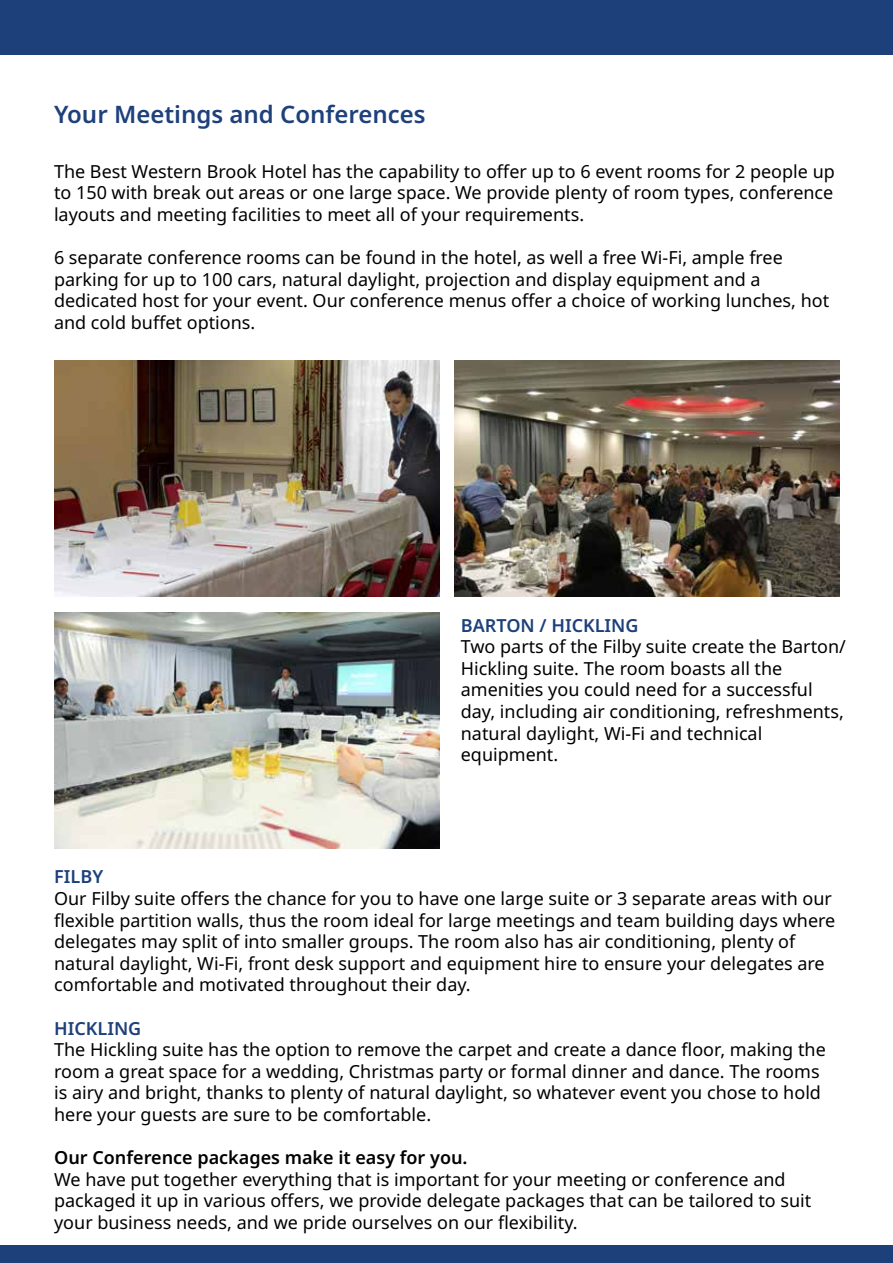
<style>
.page{position:relative;width:893px;height:1263px;background:#fff}
.page>*{position:absolute;margin:0;border:0;box-sizing:border-box;transform-origin:0 0}
.t1{font:600 24px "Noto Sans";color:#1e407b}
.t2{font:18px/21.6px "Noto Sans";color:#000}
.t3{font:600 18px "Noto Sans";color:#000}
.t4{font:600 18px "Noto Sans";color:#1e407b}
</style>
<div class="page">
<div style="left:0;top:1246px;width:893px;height:17px;background:#1d407b"></div>
<div style="left:0;top:0;width:893px;height:54px;background:#1d407b"></div>
<img style="left:54px;top:360px;width:385px;height:236px">
<img style="left:454px;top:360px;width:385px;height:236px">
<img style="left:54px;top:612px;width:385px;height:236px">
<h1 class="t1" style="left:54px;top:98px;width:373px">Your Meetings and Conferences</h1>
<p class="t2" style="left:54px;top:161px;width:782px;text-align:justify">The Best Western Brook Hotel has the capability to offer up to 6 event rooms for 2 people up to 150 with break out areas or one large space. We provide plenty of room types, conference layouts and meeting facilities to meet all of your requirements.</p>
<p class="t2" style="left:54px;top:247px;width:777px">6 separate conference rooms can be found in the hotel, as well a free Wi-Fi, ample free parking for up to 100 cars, natural daylight, projection and display equipment and a dedicated host for your event. Our conference menus offer a choice of working lunches, hot and cold buffet options.</p>
<p class="t4" style="left:461px;top:612px;width:179px">BARTON / HICKLING</p>
<p class="t2" style="left:461px;top:636px;width:387px">Two parts of the Filby suite create the Barton/ Hickling suite. The room boasts all the amenities you could need for a successful day, including air conditioning, refreshments, natural daylight, Wi-Fi and technical equipment.</p>
<p class="t4" style="left:54px;top:864px;width:51px">FILBY</p>
<p class="t2" style="left:54px;top:888px;width:783px">Our Filby suite offers the chance for you to have one large suite or 3 separate areas with our flexible partition walls, thus the room ideal for large meetings and team building days where delegates may split of into smaller groups. The room also has air conditioning, plenty of natural daylight, Wi-Fi, front desk support and equipment hire to ensure your delegates are comfortable and motivated throughout their day.</p>
<p class="t4" style="left:54px;top:1015px;width:89px">HICKLING</p>
<p class="t2" style="left:54px;top:1039px;width:773px">The Hickling suite has the option to remove the carpet and create a dance floor, making the room a great space for a wedding, Christmas party or formal dinner and dance. The rooms is airy and bright, thanks to plenty of natural daylight, so whatever event you chose to hold here your guests are sure to be comfortable.</p>
<p class="t3" style="left:54px;top:1145px;width:415px">Our Conference packages make it easy for you.</p>
<p class="t2" style="left:54px;top:1169px;width:759px">We have put together everything that is important for your meeting or conference and packaged it up in various offers, we provide delegate packages that can be tailored to suit your business needs, and we pride ourselves on our flexibility.</p>
</div>
